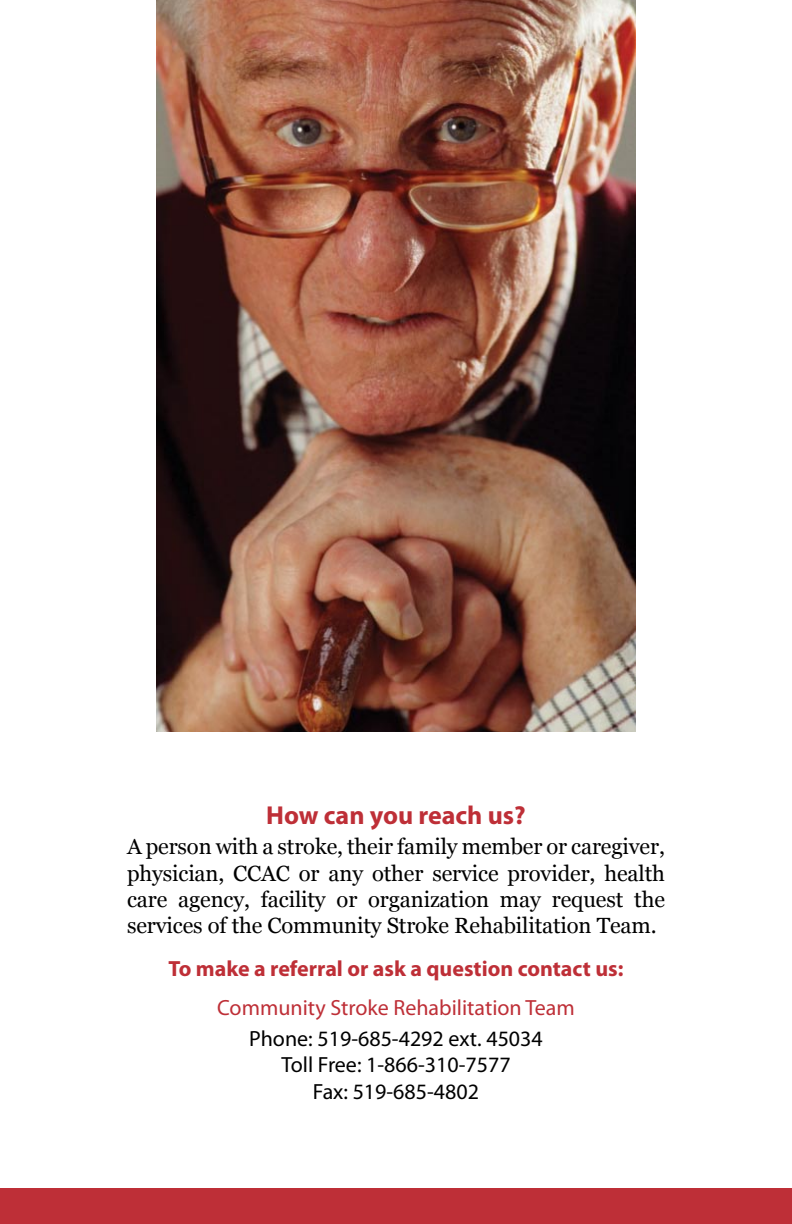
<style>
.page{position:relative;width:792px;height:1224px;background:#fff}
.page>*{position:absolute;margin:0;border:0;box-sizing:border-box;transform-origin:0 0}
.t1{font:700 26px "Myriad Pro";color:#be2f37}
.t2{font:22px/26.4px "Georgia";letter-spacing:-.005em;color:#000;text-align:justify}
.t3{font:22px/26.4px "Myriad Pro";color:#000;text-align:center}
.t4{font:700 22px "Myriad Pro";color:#be2f37}
.t5{font:22px "Myriad Pro";color:#be2f37}
</style>
<div class="page">
<img style="left:157px;top:0;width:478px;height:732px">
<div style="left:0;top:1188px;width:792px;height:36px;background:#be2f37"></div>
<p class="t1" style="left:266px;top:798px;width:261px">How can you reach us?</p>
<p class="t2" style="left:127px;top:833px;width:539px">A person with a stroke, their family member or caregiver, physician, CCAC or any other service provider, health care agency, facility or organization may request the services of the Community Stroke Rehabilitation Team.</p>
<p class="t4" style="left:169px;top:954px;width:456px">To make a referral or ask a question contact us:</p>
<p class="t5" style="left:217px;top:994px;width:359px">Community Stroke Rehabilitation Team</p>
<p class="t3" style="left:249px;top:1025px;width:295px">Phone: 519-685-4292 ext. 45034<br>Toll Free: 1-866-310-7577<br>Fax: 519-685-4802</p>
</div>
